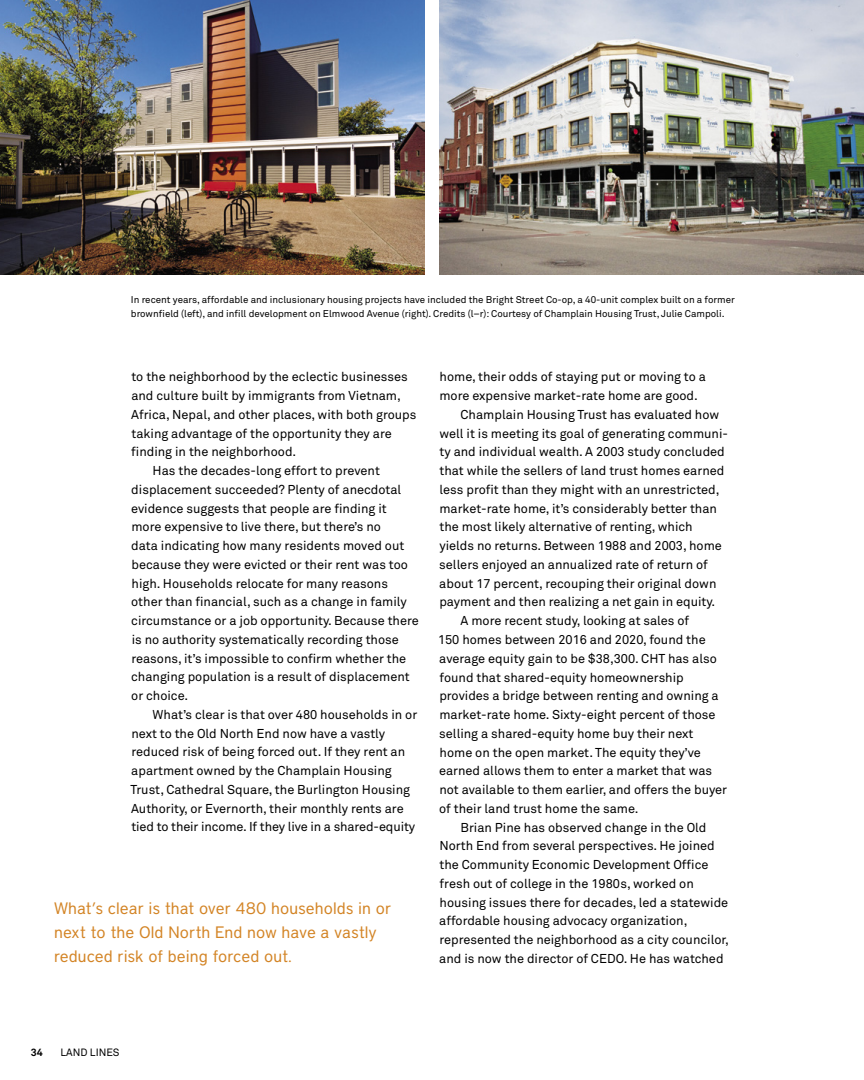
<style>
.page{position:relative;width:864px;height:1080px;background:#fff}
.page>*{position:absolute;margin:0;border:0;box-sizing:border-box;transform-origin:0 0}
.t1{font:16.5px/24px "District";letter-spacing:.005em;color:#d38425}
.t2{font:12.75px "Akkurat Pro";color:#000}
.t3{font:10.5px "Akkurat Pro";color:#000}
.t4{font:700 10.5px "Akkurat Pro";color:#000}
.t5{font:9.75px/14.2px "Akkurat Pro";color:#000}
</style>
<div class="page">
<img style="left:439px;top:0;width:425px;height:274px">
<img style="left:0;top:0;width:425px;height:274px">
<p class="t5" style="left:131px;top:292px;width:606px">In recent years, affordable and inclusionary housing projects have included the Bright Street Co-op, a 40-unit complex built on a former brownfield (left), and infill development on Elmwood Avenue (right). Credits (l–r): Courtesy of Champlain Housing Trust, Julie Campoli.</p>
<p class="t2" style="left:132px;top:369px;width:278px">to the neighborhood by the eclectic businesses</p>
<p class="t2" style="left:131px;top:388px;width:271px">and culture built by immigrants from Vietnam,</p>
<p class="t2" style="left:131px;top:407px;width:287px">Africa, Nepal, and other places, with both groups</p>
<p class="t2" style="left:132px;top:426px;width:262px">taking advantage of the opportunity they are</p>
<p class="t2" style="left:131px;top:444px;width:167px">finding in the neighborhood.</p>
<p class="t2" style="left:153px;top:463px;width:229px">Has the decades-long effort to prevent</p>
<p class="t2" style="left:131px;top:482px;width:272px">displacement succeeded? Plenty of anecdotal</p>
<p class="t2" style="left:131px;top:501px;width:257px">evidence suggests that people are finding it</p>
<p class="t2" style="left:131px;top:519px;width:251px">more expensive to live there, but there’s no</p>
<p class="t2" style="left:131px;top:538px;width:275px">data indicating how many residents moved out</p>
<p class="t2" style="left:132px;top:557px;width:278px">because they were evicted or their rent was too</p>
<p class="t2" style="left:132px;top:576px;width:258px">high. Households relocate for many reasons</p>
<p class="t2" style="left:131px;top:595px;width:277px">other than financial, such as a change in family</p>
<p class="t2" style="left:131px;top:613px;width:289px">circumstance or a job opportunity. Because there</p>
<p class="t2" style="left:132px;top:632px;width:269px">is no authority systematically recording those</p>
<p class="t2" style="left:131px;top:651px;width:276px">reasons, it’s impossible to confirm whether the</p>
<p class="t2" style="left:131px;top:670px;width:280px">changing population is a result of displacement</p>
<p class="t2" style="left:131px;top:688px;width:59px">or choice.</p>
<p class="t2" style="left:153px;top:707px;width:266px">What’s clear is that over 480 households in or</p>
<p class="t2" style="left:131px;top:726px;width:255px">next to the Old North End now have a vastly</p>
<p class="t2" style="left:131px;top:745px;width:275px">reduced risk of being forced out. If they rent an</p>
<p class="t2" style="left:131px;top:763px;width:262px">apartment owned by the Champlain Housing</p>
<p class="t2" style="left:131px;top:782px;width:281px">Trust, Cathedral Square, the Burlington Housing</p>
<p class="t2" style="left:131px;top:801px;width:274px">Authority, or Evernorth, their monthly rents are</p>
<p class="t2" style="left:132px;top:820px;width:285px">tied to their income. If they live in a shared-equity</p>
<p class="t1" style="left:54px;top:896px;width:339px">What’s clear is that over 480 households in or next to the Old North End now have a vastly reduced risk of being forced out.</p>
<p class="t2" style="left:440px;top:370px;width:268px">home, their odds of staying put or moving to a</p>
<p class="t2" style="left:439px;top:388px;width:260px">more expensive market-rate home are good.</p>
<p class="t2" style="left:461px;top:407px;width:260px">Champlain Housing Trust has evaluated how</p>
<p class="t2" style="left:439px;top:426px;width:290px">well it is meeting its goal of generating communi-</p>
<p class="t2" style="left:440px;top:445px;width:287px">ty and individual wealth. A 2003 study concluded</p>
<p class="t2" style="left:440px;top:463px;width:286px">that while the sellers of land trust homes earned</p>
<p class="t2" style="left:440px;top:482px;width:281px">less profit than they might with an unrestricted,</p>
<p class="t2" style="left:439px;top:501px;width:279px">market-rate home, it’s considerably better than</p>
<p class="t2" style="left:440px;top:520px;width:255px">the most likely alternative of renting, which</p>
<p class="t2" style="left:439px;top:538px;width:284px">yields no returns. Between 1988 and 2003, home</p>
<p class="t2" style="left:439px;top:557px;width:270px">sellers enjoyed an annualized rate of return of</p>
<p class="t2" style="left:439px;top:576px;width:279px">about 17 percent, recouping their original down</p>
<p class="t2" style="left:439px;top:595px;width:277px">payment and then realizing a net gain in equity.</p>
<p class="t2" style="left:461px;top:613px;width:230px">A more recent study, looking at sales of</p>
<p class="t2" style="left:438px;top:632px;width:269px">150 homes between 2016 and 2020, found the</p>
<p class="t2" style="left:439px;top:651px;width:279px">average equity gain to be $38,300. CHT has also</p>
<p class="t2" style="left:440px;top:670px;width:246px">found that shared-equity homeownership</p>
<p class="t2" style="left:439px;top:688px;width:281px">provides a bridge between renting and owning a</p>
<p class="t2" style="left:439px;top:707px;width:278px">market-rate home. Sixty-eight percent of those</p>
<p class="t2" style="left:439px;top:726px;width:256px">selling a shared-equity home buy their next</p>
<p class="t2" style="left:440px;top:745px;width:263px">home on the open market. The equity they’ve</p>
<p class="t2" style="left:439px;top:763px;width:275px">earned allows them to enter a market that was</p>
<p class="t2" style="left:439px;top:782px;width:289px">not available to them earlier, and offers the buyer</p>
<p class="t2" style="left:439px;top:801px;width:201px">of their land trust home the same.</p>
<p class="t2" style="left:461px;top:820px;width:247px">Brian Pine has observed change in the Old</p>
<p class="t2" style="left:439px;top:838px;width:277px">North End from several perspectives. He joined</p>
<p class="t2" style="left:439px;top:857px;width:271px">the Community Economic Development Office</p>
<p class="t2" style="left:440px;top:876px;width:256px">fresh out of college in the 1980s, worked on</p>
<p class="t2" style="left:440px;top:895px;width:290px">housing issues there for decades, led a statewide</p>
<p class="t2" style="left:439px;top:913px;width:250px">affordable housing advocacy organization,</p>
<p class="t2" style="left:439px;top:932px;width:291px">represented the neighborhood as a city councilor,</p>
<p class="t2" style="left:439px;top:951px;width:286px">and is now the director of CEDO. He has watched</p>
<p class="t4" style="left:31px;top:1046px;width:13px">34</p>
<p class="t3" style="left:60px;top:1047px;width:61px">LAND LINES</p>
</div>
